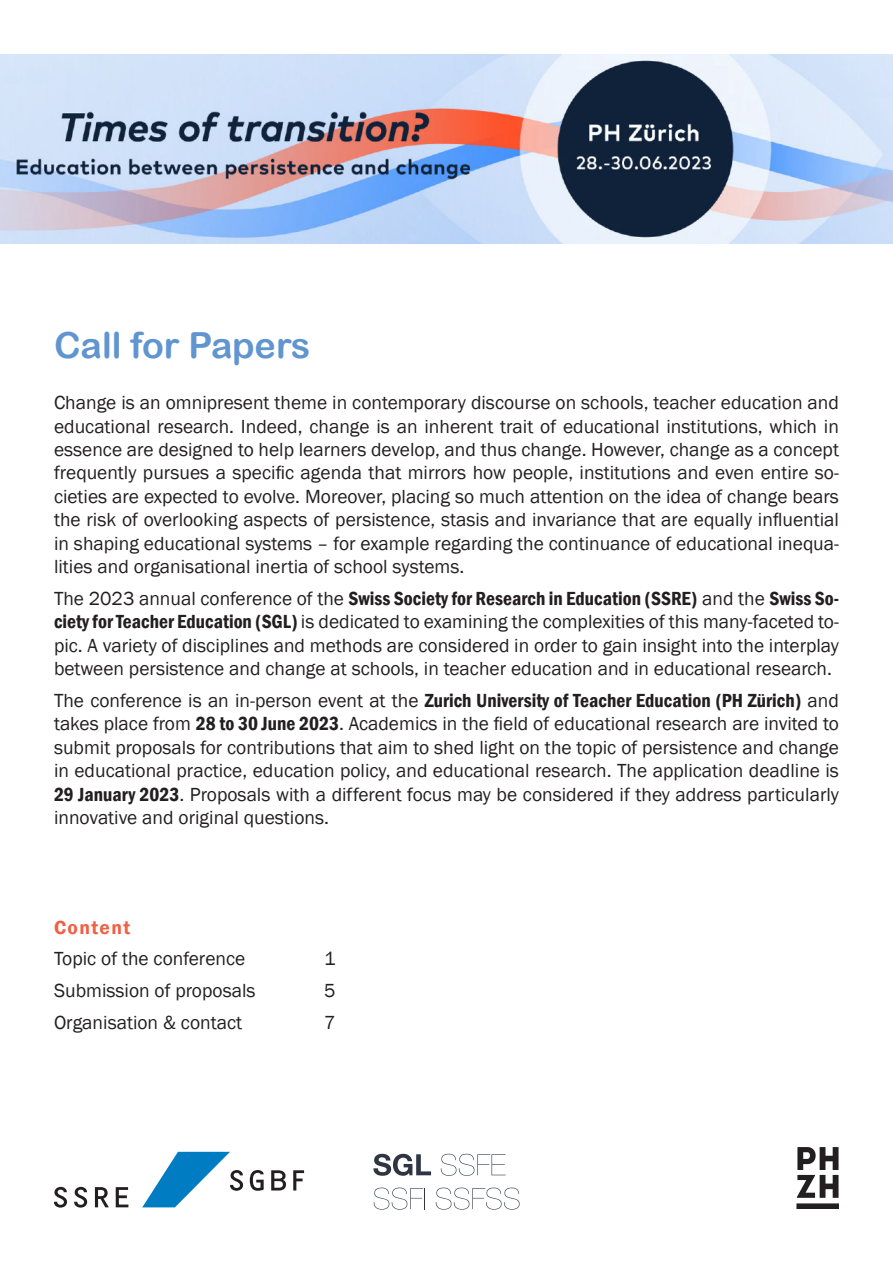
<style>
.page{position:relative;width:893px;height:1263px;background:#fff}
.page>*{position:absolute;margin:0;border:0;box-sizing:border-box;transform-origin:0 0}
.t1{font:36px "Arial Rounded MT Bold";color:#6195cf}
.t2{font:19.5px/23.4px "Franklin Gothic";color:#231f20;text-align:justify}
.t3{font:600 19.5px "Franklin Gothic";letter-spacing:.07em;color:#f06046}
.s1{font-weight:600;font-stretch:condensed}
</style>
<div class="page">
<svg style="left:54px;top:1187px;width:13px;height:20px"></svg>
<svg style="left:74px;top:1187px;width:13px;height:20px"></svg>
<svg style="left:95px;top:1187px;width:14px;height:20px"></svg>
<svg style="left:116px;top:1187px;width:12px;height:20px"></svg>
<svg style="left:142px;top:1152px;width:101px;height:55px"></svg>
<svg style="left:250px;top:1170px;width:14px;height:21px"></svg>
<svg style="left:271px;top:1170px;width:15px;height:20px"></svg>
<svg style="left:293px;top:1170px;width:11px;height:20px"></svg>
<svg style="left:373px;top:1154px;width:58px;height:22px"></svg>
<svg style="left:441px;top:1154px;width:65px;height:22px"></svg>
<svg style="left:374px;top:1187px;width:51px;height:22px"></svg>
<svg style="left:436px;top:1187px;width:84px;height:22px"></svg>
<svg style="left:796px;top:1147px;width:43px;height:62px"></svg>
<img style="left:0;top:54px;width:893px;height:189px">
<p class="t1" style="left:54px;top:324px;width:258px">Call for Papers</p>
<p class="t2" style="left:54px;top:391px;width:786px">Change is an omnipresent theme in contemporary discourse on schools, teacher education and educational research. Indeed, change is an inherent trait of educational institutions, which in essence are designed to help learners develop, and thus change. However, change as a concept frequently pursues a specific agenda that mirrors how people, institutions and even entire so&shy;cieties are expected to evolve. Moreover, placing so much attention on the idea of change bears the risk of overlooking aspects of persistence, stasis and invariance that are equally influential in shaping educational systems – for example regarding the continuance of educational inequa&shy;lities and organisational inertia of school systems.</p>
<p class="t2" style="left:54px;top:587px;width:786px">The 2023 annual conference of the <span class="s1">Swiss Society for Research in Education (SSRE)</span> and the <span class="s1">Swiss So&shy;ciety for Teacher Education (SGL)</span> is dedicated to examining the complexities of this many-faceted to&shy;pic. A variety of disciplines and methods are considered in order to gain insight into the interplay between persistence and change at schools, in teacher education and in educational research.</p>
<p class="t2" style="left:54px;top:689px;width:786px">The conference is an in-person event at the <span class="s1">Zurich University of Teacher Education (PH Zürich)</span> and takes place from <span class="s1">28 to 30 June 2023</span>. Academics in the field of educational research are invited to submit proposals for contributions that aim to shed light on the topic of persistence and change in educational practice, education policy, and educational research. The application deadline is <span class="s1">29 January 2023</span>. Proposals with a different focus may be considered if they address particularly innovative and original questions.</p>
<p class="t3" style="left:54px;top:916px;width:78px">Content</p>
<p class="t2" style="left:54px;top:947px;width:193px">Topic of the conference</p>
<p class="t2" style="left:324px;top:947px;width:13px">1</p>
<p class="t2" style="left:54px;top:979px;width:203px">Submission of proposals</p>
<p class="t2" style="left:324px;top:979px;width:13px">5</p>
<p class="t2" style="left:54px;top:1011px;width:190px">Organisation &amp; contact</p>
<p class="t2" style="left:324px;top:1011px;width:13px">7</p>
</div>
